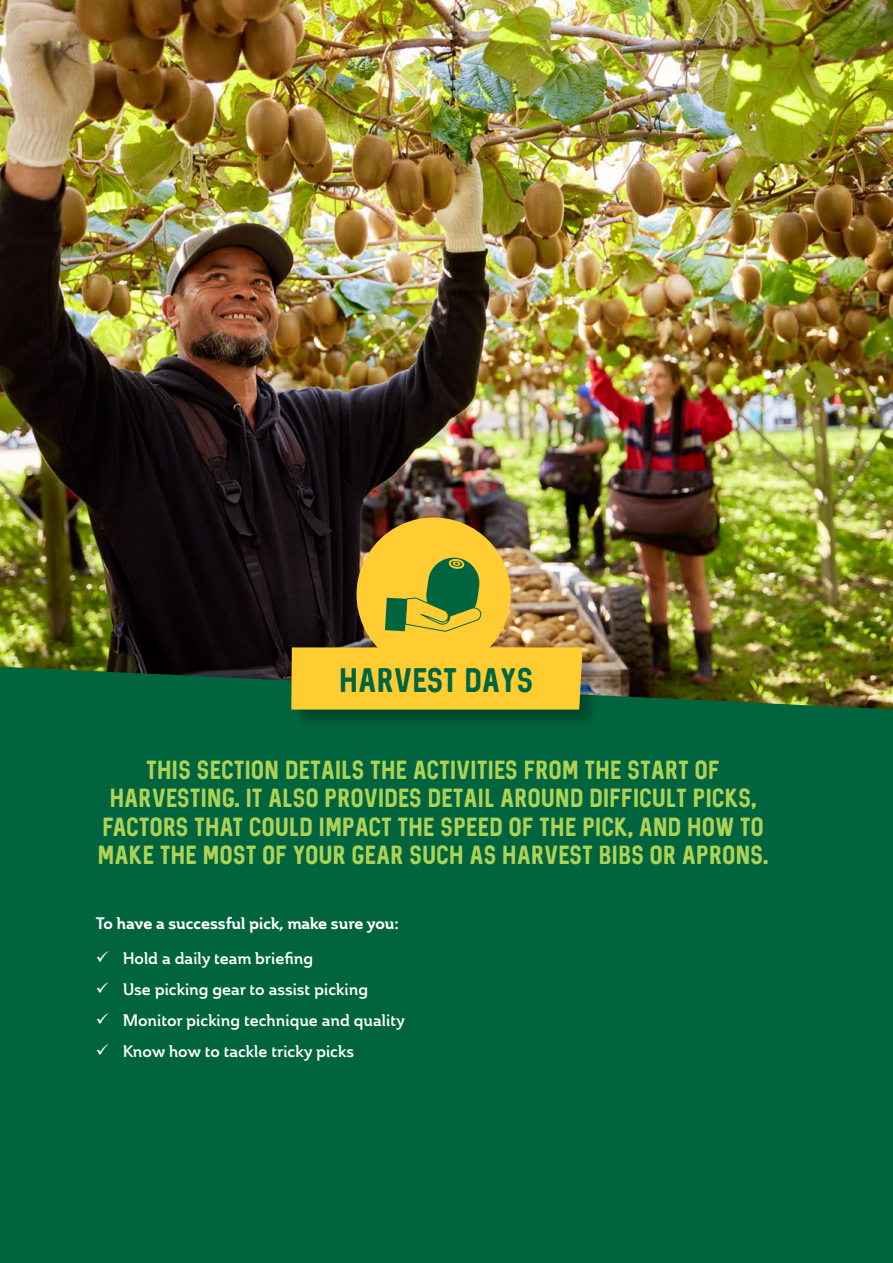
<style>
.page{position:relative;width:893px;height:1263px;background:#fff}
.page>*{position:absolute;margin:0;border:0;box-sizing:border-box;transform-origin:0 0}
.t1{font:27.3px "Sequel Neue";letter-spacing:-.01em;color:#00653e}
.t2{font:21px/28.5px "Sequel Neue";letter-spacing:-.01em;color:#aed255;text-align:center}
.t3{font:16.5px/31px "Ainslie Nor Dem";color:#fff}
.t4{font:16.5px "Ainslie Nor Bol";color:#fff}
</style>
<div class="page">
<img style="left:0;top:0;width:893px;height:667px">
<div style="left:0;top:667px;width:893px;height:596px;background:#00653e"></div>
<div style="left:357px;top:517px;width:154px;height:155px;background:#ffcc31;border-radius:50%"></div>
<div style="left:292px;top:648px;width:309px;height:81px;background:#000;opacity:.28"></div>
<div style="left:291px;top:647px;width:292px;height:62px;background:#ffcc31"></div>
<svg style="left:385px;top:557px;width:97px;height:75px"></svg>
<svg style="left:97px;top:951px;width:11px;height:11px"></svg>
<svg style="left:97px;top:982px;width:11px;height:11px"></svg>
<svg style="left:97px;top:1013px;width:11px;height:11px"></svg>
<svg style="left:97px;top:1044px;width:11px;height:11px"></svg>
<h1 class="t1" style="left:339px;top:661px;width:196px">HARVEST DAYS</h1>
<p class="t2" style="left:98px;top:756px;width:672px">THIS SECTION DETAILS THE ACTIVITIES FROM THE START OF HARVESTING. IT ALSO PROVIDES DETAIL AROUND DIFFICULT PICKS, FACTORS THAT COULD IMPACT THE SPEED OF THE PICK, AND HOW TO MAKE THE MOST OF YOUR GEAR SUCH AS HARVEST BIBS OR APRONS.</p>
<p class="t4" style="left:96px;top:911px;width:305px">To have a successful pick, make sure you:</p>
<p class="t3" style="left:123px;top:942px;width:284px">Hold a daily team briefing<br>Use picking gear to assist picking<br>Monitor picking technique and quality<br>Know how to tackle tricky picks</p>
</div>
